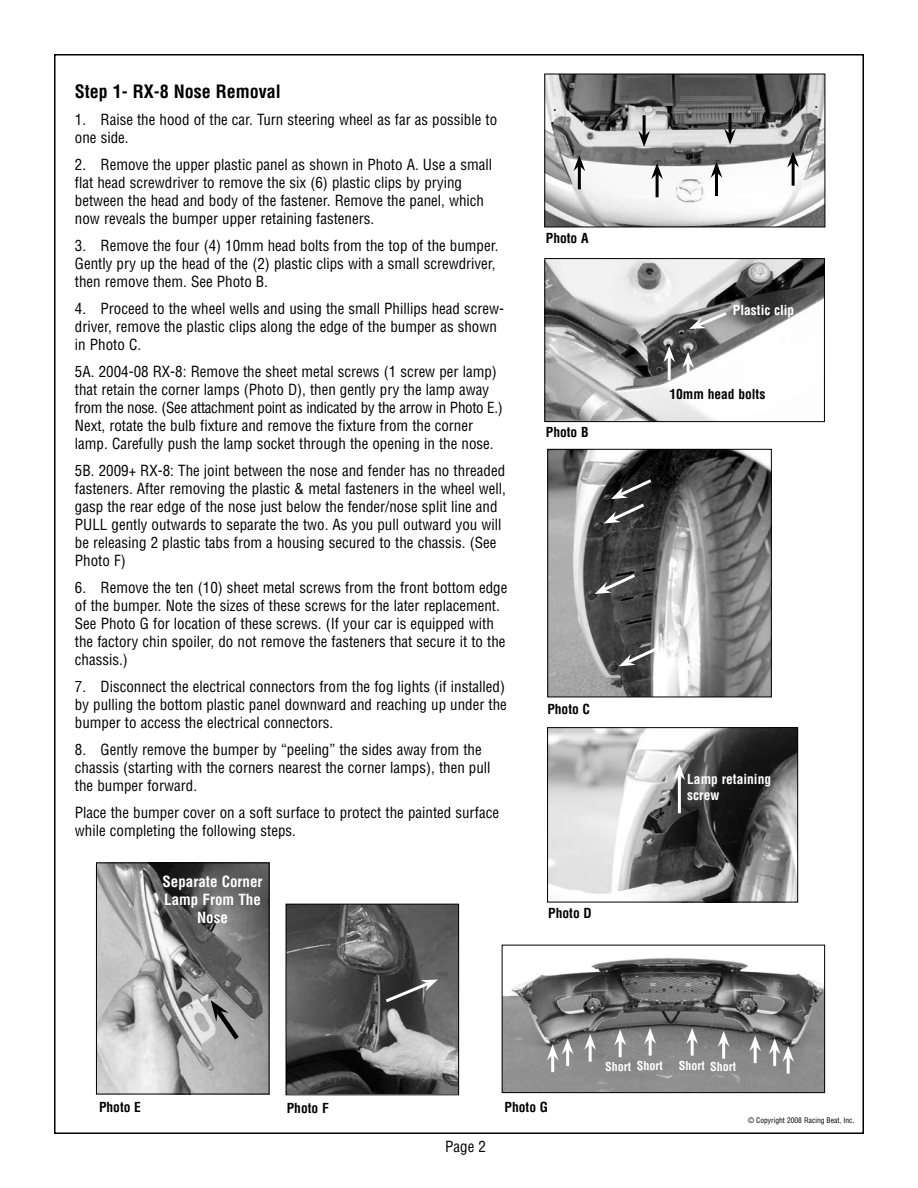
<style>
.page{position:relative;width:918px;height:1188px;background:#fff}
.page>*{position:absolute;margin:0;border:0;box-sizing:border-box;transform-origin:0 0}
.t1{font:700 condensed 18px "Helvetica";color:#000}
.t2{font:condensed 15px/18px "Helvetica";color:#000}
.t3{font:700 condensed 15px/18px "Helvetica";color:#fff;text-align:center}
.t4{font:700 condensed 13.5px "Helvetica";color:#000}
.t5{font:700 condensed 13.5px/16.2px "Helvetica";color:#fff}
.t6{font:700 condensed 12px "Helvetica";color:#fff}
.t7{font:condensed 7.5px "Helvetica";color:#000}
</style>
<div class="page">
<img style="left:546px;top:76px;width:277px;height:149px">
<div style="left:544px;top:74px;width:281px;height:153px;border:1px solid #000"></div>
<img style="left:546px;top:260px;width:277px;height:160px">
<div style="left:544px;top:258px;width:281px;height:164px;border:1px solid #000"></div>
<img style="left:549px;top:451px;width:221px;height:244px">
<div style="left:547px;top:449px;width:225px;height:248px;border:1px solid #000"></div>
<img style="left:549px;top:729px;width:247px;height:171px">
<div style="left:547px;top:727px;width:251px;height:175px;border:1px solid #000"></div>
<img style="left:504px;top:958px;width:319px;height:133px">
<div style="left:502px;top:945px;width:323px;height:148px;border:1px solid #000"></div>
<img style="left:98px;top:864px;width:169px;height:228px">
<div style="left:96px;top:862px;width:173px;height:232px;border:1px solid #000"></div>
<img style="left:288px;top:906px;width:169px;height:187px">
<div style="left:286px;top:904px;width:173px;height:191px;border:1px solid #000"></div>
<hr style="left:643px;top:115px;width:3px;height:21px;background:#000">
<svg style="left:638px;top:131px;width:12px;height:16px"></svg>
<hr style="left:729px;top:113px;width:3px;height:21px;background:#000">
<svg style="left:724px;top:129px;width:12px;height:16px"></svg>
<hr style="left:792px;top:162px;width:3px;height:24px;background:#000">
<svg style="left:787px;top:151px;width:12px;height:16px"></svg>
<hr style="left:715px;top:172px;width:3px;height:24px;background:#000">
<svg style="left:711px;top:162px;width:11px;height:16px"></svg>
<hr style="left:656px;top:173px;width:3px;height:24px;background:#000">
<svg style="left:651px;top:163px;width:12px;height:16px"></svg>
<hr style="left:687px;top:362px;width:3px;height:24px;background:#fff">
<svg style="left:682px;top:352px;width:12px;height:16px"></svg>
<hr style="left:668px;top:356px;width:3px;height:24px;background:#fff">
<svg style="left:663px;top:346px;width:12px;height:16px"></svg>
<hr style="left:551px;top:1055px;width:3px;height:17px;background:#fff">
<hr style="left:566px;top:1049px;width:3px;height:17px;background:#fff">
<svg style="left:547px;top:1038px;width:27px;height:22px"></svg>
<hr style="left:589px;top:1044px;width:3px;height:18px;background:#fff">
<svg style="left:584px;top:1034px;width:12px;height:16px"></svg>
<hr style="left:619px;top:1040px;width:3px;height:17px;background:#fff">
<svg style="left:614px;top:1029px;width:12px;height:16px"></svg>
<hr style="left:649px;top:1038px;width:3px;height:18px;background:#fff">
<svg style="left:644px;top:1028px;width:12px;height:16px"></svg>
<hr style="left:691px;top:1038px;width:3px;height:18px;background:#fff">
<svg style="left:686px;top:1028px;width:12px;height:16px"></svg>
<hr style="left:722px;top:1041px;width:3px;height:18px;background:#fff">
<svg style="left:718px;top:1031px;width:12px;height:16px"></svg>
<hr style="left:754px;top:1046px;width:3px;height:17px;background:#fff">
<svg style="left:749px;top:1035px;width:12px;height:16px"></svg>
<hr style="left:787px;top:1056px;width:3px;height:18px;background:#fff">
<hr style="left:773px;top:1049px;width:3px;height:17px;background:#fff">
<svg style="left:769px;top:1038px;width:25px;height:24px"></svg>
<svg style="left:689px;top:310px;width:41px;height:19px"></svg>
<hr style="left:578px;top:166px;width:3px;height:23px;background:#000">
<svg style="left:573px;top:155px;width:12px;height:16px"></svg>
<svg style="left:604px;top:477px;width:51px;height:47px;background:#444"></svg>
<svg style="left:595px;top:572px;width:43px;height:22px"></svg>
<svg style="left:619px;top:644px;width:43px;height:22px"></svg>
<hr style="left:678px;top:775px;width:3px;height:38px;background:#fff">
<svg style="left:674px;top:764px;width:11px;height:16px"></svg>
<svg style="left:211px;top:1000px;width:32px;height:44px"></svg>
<svg style="left:382px;top:980px;width:56px;height:25px"></svg>
<p class="t1" style="left:75px;top:80px;width:207px">Step 1- RX-8 Nose Removal</p>
<p class="t2" style="left:75px;top:111px;width:424px">1. Raise the hood of the car. Turn steering wheel as far as possible to one side.</p>
<p class="t2" style="left:75px;top:156px;width:419px">2. Remove the upper plastic panel as shown in Photo A. Use a small flat head screwdriver to remove the six (6) plastic clips by prying between the head and body of the fastener. Remove the panel, which now reveals the bumper upper retaining fasteners.</p>
<p class="t2" style="left:75px;top:237px;width:425px">3. Remove the four (4) 10mm head bolts from the top of the bumper.<br>Gently pry up the head of the (2) plastic clips with a small screwdriver, then remove them. See Photo B.</p>
<p class="t2" style="left:75px;top:300px;width:431px">4. Proceed to the wheel wells and using the small Phillips head screw&shy;driver, remove the plastic clips along the edge of the bumper as shown in Photo C.</p>
<p class="t2" style="left:75px;top:363px;width:429px">5A. 2004-08 RX-8: Remove the sheet metal screws (1 screw per lamp) that retain the corner lamps (Photo D), then gently pry the lamp away from the nose. (See attachment point as indicated by the arrow in Photo E.)<br>Next, rotate the bulb fixture and remove the fixture from the corner lamp. Carefully push the lamp socket through the opening in the nose.</p>
<p class="t2" style="left:75px;top:462px;width:433px">5B. 2009+ RX-8: The joint between the nose and fender has no threaded fasteners. After removing the plastic &amp; metal fasteners in the wheel well, gasp the rear edge of the nose just below the fender/nose split line and PULL gently outwards to separate the two. As you pull outward you will be releasing 2 plastic tabs from a housing secured to the chassis. (See Photo F)</p>
<p class="t2" style="left:75px;top:579px;width:434px">6. Remove the ten (10) sheet metal screws from the front bottom edge of the bumper. Note the sizes of these screws for the later replacement.<br>See Photo G for location of these screws. (If your car is equipped with the factory chin spoiler, do not remove the fasteners that secure it to the chassis.)</p>
<p class="t2" style="left:75px;top:678px;width:433px">7. Disconnect the electrical connectors from the fog lights (if installed) by pulling the bottom plastic panel downward and reaching up under the bumper to access the electrical connectors.</p>
<p class="t2" style="left:75px;top:741px;width:417px">8. Gently remove the bumper by “peeling” the sides away from the chassis (starting with the corners nearest the corner lamps), then pull the bumper forward.</p>
<p class="t2" style="left:75px;top:804px;width:426px">Place the bumper cover on a soft surface to protect the painted surface while completing the following steps.</p>
<p class="t3" style="left:163px;top:872px;width:101px">Separate Corner<br>Lamp From The<br>Nose</p>
<p class="t4" style="left:546px;top:230px;width:44px">Photo A</p>
<p class="t4" style="left:546px;top:424px;width:44px">Photo B</p>
<p class="t4" style="left:547px;top:701px;width:44px">Photo C</p>
<p class="t4" style="left:548px;top:905px;width:45px">Photo D</p>
<p class="t5" style="left:733px;top:302px;width:63px">Plastic clip</p>
<p class="t4" style="left:669px;top:386px;width:97px">10mm head bolts</p>
<p class="t5" style="left:687px;top:771px;width:85px">Lamp retaining screw</p>
<p class="t4" style="left:99px;top:1098px;width:43px">Photo E</p>
<p class="t4" style="left:287px;top:1099px;width:43px">Photo F</p>
<p class="t4" style="left:505px;top:1099px;width:45px">Photo G</p>
<p class="t2" style="left:445px;top:1137px;width:42px">Page 2</p>
<p class="t6" style="left:605px;top:1058px;width:59px">Short Short</p>
<p class="t6" style="left:679px;top:1058px;width:59px">Short Short</p>
<p class="t7" style="left:748px;top:1115px;width:108px">© Copyright 2008 Racing Beat, Inc.</p>
</div>
